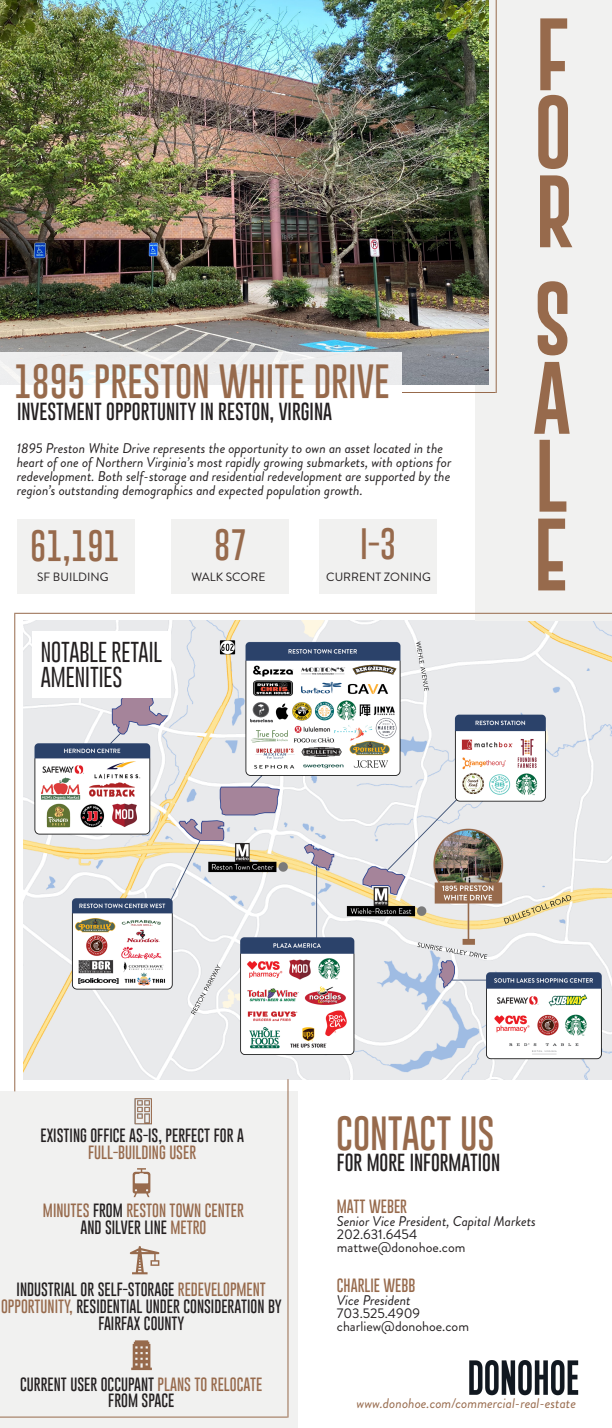
<style>
.page{position:relative;width:612px;height:1428px;background:#fff}
.page>*{position:absolute;margin:0;border:0;box-sizing:border-box;transform-origin:0 0}
.t1{font:75px "Gobold Extra 2";color:#976a4c}
.t2{font:100 35px "Gobold";color:#976a4c}
.t3{font:100 32px "Gobold";color:#976a4c}
.t4{font:100 21px "Gobold";color:#231f20}
.t5{font:100 18px "Gobold";color:#231f20}
.t6{font:italic 14px/14px "Brandon Grotesque";color:#231f20}
.t7{font:100 14px/16.8px "Gobold";color:#231f20;text-align:center}
.t8{font:100 14px "Gobold";color:#976a4c}
.t9{font:14px "Brandon Grotesque";color:#231f20}
.t10{font:italic 14px "Brandon Grotesque";color:#976a4c}
.t11{font:12px "Brandon Grotesque";color:#231f20}
.s1{color:#231f20}
.s2{color:#976a4c}
</style>
<div class="page">
<img style="left:24px;top:621px;width:588px;height:458px">
<div style="left:475px;top:0;width:137px;height:621px;background:#f1f1f0"></div>
<img style="left:0;top:0;width:488px;height:385px">
<hr style="left:496px;top:0;width:1px;height:393px;background:#976a4c">
<div style="left:0;top:353px;width:402px;height:74px;background:linear-gradient(to right,#f8f9fa,#f7f7f7)"></div>
<hr style="left:402px;top:392px;width:94px;height:1px;background:#976a4c">
<div style="left:0;top:1091px;width:298px;height:337px;background:#f1f1f0"></div>
<div style="left:17px;top:520px;width:118px;height:74px;background:#f1f1f0"></div>
<div style="left:171px;top:519px;width:117px;height:75px;background:#f1f1f0"></div>
<div style="left:319px;top:519px;width:118px;height:75px;background:#f1f1f0"></div>
<svg style="left:133px;top:1168px;width:17px;height:29px"></svg>
<hr style="left:0;top:1417px;width:287px;height:1px;background:#976a4c">
<hr style="left:287px;top:1079px;width:1px;height:339px;background:#976a4c">
<img style="left:469px;top:1360px;width:110px;height:36px">
<svg style="left:130px;top:1246px;width:29px;height:28px"></svg>
<svg style="left:131px;top:1340px;width:21px;height:30px"></svg>
<hr style="left:14px;top:613px;width:598px;height:1px;background:#976a4c">
<hr style="left:14px;top:614px;width:1px;height:477px;background:#976a4c">
<div style="left:32px;top:631px;width:139px;height:67px;background:#fff"></div>
<img style="left:134px;top:1098px;width:17px;height:27px">
<p class="t2" style="left:14px;top:358px;width:377px">1895 PRESTON WHITE DRIVE</p>
<p class="t5" style="left:17px;top:400px;width:317px">INVESTMENT OPPORTUNITY IN RESTON, VIRGINA</p>
<p class="t6" style="left:17px;top:442px;width:436px">1895 Preston White Drive represents the opportunity to own an asset located in the heart of one of Northern Virginia’s most rapidly growing submarkets, with options for redevelopment. Both self-storage and residential redevelopment are supported by the region’s outstanding demographics and expected population growth.</p>
<p class="t3" style="left:30px;top:525px;width:91px">61,191</p>
<p class="t11" style="left:37px;top:569px;width:73px">SF BUILDING</p>
<p class="t3" style="left:360px;top:523px;width:37px">I-3</p>
<p class="t11" style="left:326px;top:568px;width:106px">CURRENT ZONING</p>
<p class="t3" style="left:214px;top:524px;width:34px">87</p>
<p class="t11" style="left:191px;top:568px;width:76px">WALK SCORE</p>
<p class="t4" style="left:41px;top:638px;width:123px">NOTABLE RETAIL</p>
<p class="t4" style="left:41px;top:663px;width:83px">AMENITIES</p>
<p class="t1" style="left:536px;top:6px;width:35px">F</p>
<p class="t1" style="left:534px;top:84px;width:39px">O</p>
<p class="t1" style="left:535px;top:163px;width:40px">R</p>
<p class="t1" style="left:534px;top:270px;width:39px">S</p>
<p class="t1" style="left:533px;top:350px;width:40px">A</p>
<p class="t1" style="left:535px;top:428px;width:35px">L</p>
<p class="t1" style="left:533px;top:506px;width:36px">E</p>
<p class="t7" style="left:41px;top:1127px;width:205px">EXISTING OFFICE AS-IS, PERFECT FOR A</p>
<p class="t8" style="left:88px;top:1143px;width:109px">FULL-BUILDING USER</p>
<p class="t2" style="left:336px;top:1111px;width:160px">CONTACT US</p>
<p class="t5" style="left:337px;top:1151px;width:165px">FOR MORE INFORMATION</p>
<p class="t8" style="left:43px;top:1201px;width:203px">MINUTES <span class="s1">FROM</span> RESTON TOWN CENTER</p>
<p class="t7" style="left:81px;top:1219px;width:127px">AND SILVER LINE <span class="s2">METRO</span></p>
<p class="t8" style="left:337px;top:1197px;width:72px">MATT WEBER</p>
<p class="t6" style="left:337px;top:1214px;width:201px">Senior Vice President, Capital Markets</p>
<p class="t9" style="left:337px;top:1224px;width:82px">202.631.6454</p>
<p class="t9" style="left:337px;top:1237px;width:130px">mattwe@donohoe.com</p>
<p class="t7" style="left:1px;top:1281px;width:282px">INDUSTRIAL OR SELF-STORAGE <span class="s2">REDEVELOPMENT<br>OPPORTUNITY,</span> RESIDENTIAL UNDER CONSIDERATION BY<br>FAIRFAX COUNTY</p>
<p class="t8" style="left:337px;top:1276px;width:80px">CHARLIE WEBB</p>
<p class="t6" style="left:337px;top:1293px;width:75px">Vice President</p>
<p class="t9" style="left:337px;top:1303px;width:85px">703.525.4909</p>
<p class="t9" style="left:337px;top:1316px;width:134px">charliew@donohoe.com</p>
<p class="t7" style="left:20px;top:1375px;width:244px">CURRENT USER OCCUPANT <span class="s2">PLANS TO RELOCATE<br></span>FROM SPACE</p>
<p class="t10" style="left:357px;top:1394px;width:221px">www.donohoe.com/commercial-real-estate</p>
</div>
